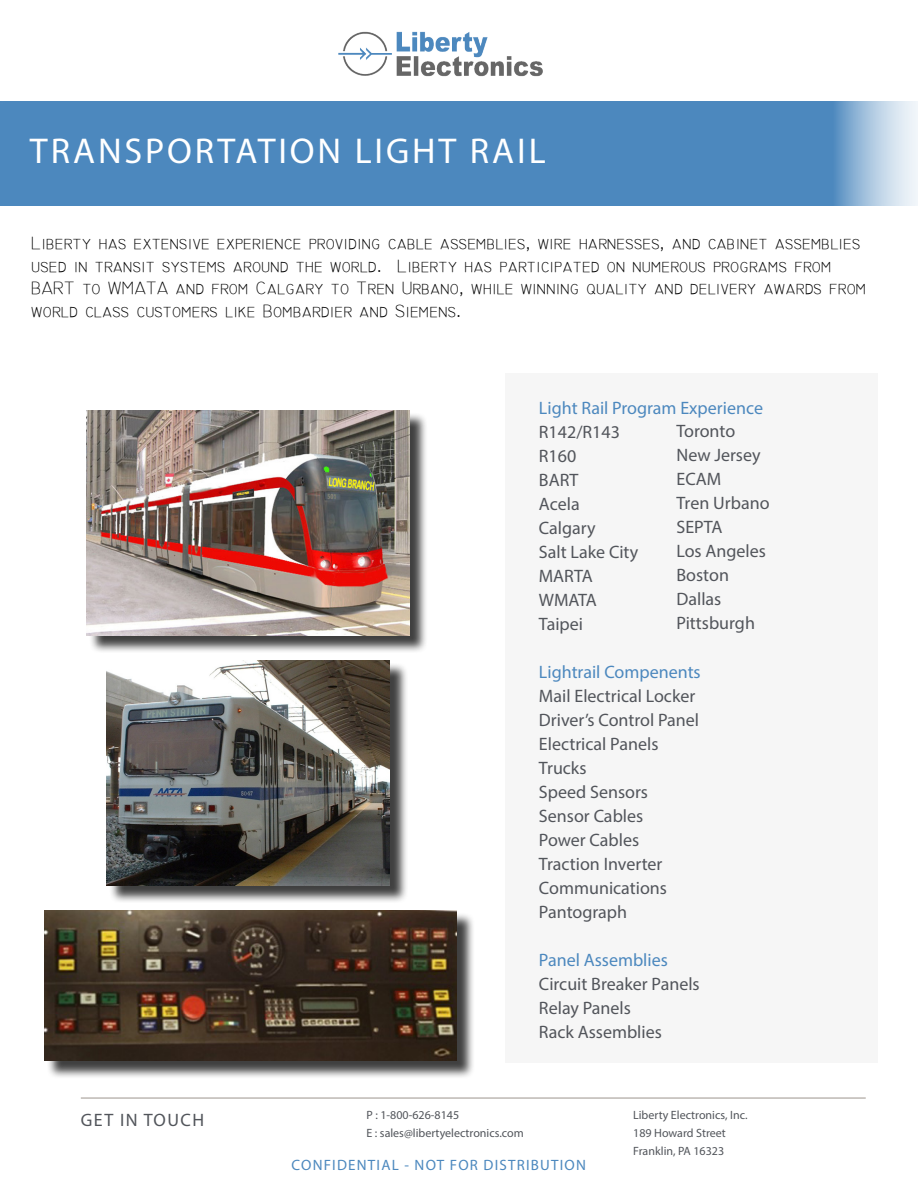
<style>
.page{position:relative;width:918px;height:1188px;background:#fff}
.page>*{position:absolute;margin:0;border:0;box-sizing:border-box;transform-origin:0 0}
.t1{font:36px "Myriad Pro";letter-spacing:.08em;color:#fff}
.t2{font:18px/24px "Myriad Pro";color:#52555b}
.t3{font:18px/22.5px "Technic Lite";color:#000}
.t4{font:18px "Myriad Pro";color:#4c88be}
.t5{font:18px "Myriad Pro";letter-spacing:.08em;color:#52555b}
.t6{font:15px "Myriad Pro";letter-spacing:.08em;color:#4c88be}
.t7{font:12px/18px "Myriad Pro";color:#52555b}
</style>
<div class="page">
<div style="left:0;top:101px;width:918px;height:105px;background:#4c88be"></div>
<hr style="left:81px;top:1098px;width:785px;height:1px;background:#9c958d">
<img style="left:338px;top:31px;width:205px;height:46px">
<div style="left:505px;top:374px;width:373px;height:689px;background:#f6f6f6"></div>
<div style="left:47px;top:912px;width:428px;height:167px;background:#000;opacity:.75"></div>
<img style="left:44px;top:910px;width:413px;height:150px">
<div style="left:89px;top:413px;width:339px;height:241px;background:#000;opacity:.75"></div>
<img style="left:86px;top:410px;width:323px;height:225px">
<div style="left:109px;top:663px;width:299px;height:241px;background:#000;opacity:.75"></div>
<img style="left:107px;top:660px;width:283px;height:225px">
<h1 class="t1" style="left:30px;top:128px;width:517px">TRANSPORTATION LIGHT RAIL</h1>
<p class="t3" style="left:31px;top:231px;width:837px">Liberty has extensive experience providing cable assemblies, wire harnesses, and cabinet assemblies used in transit systems around the world. Liberty has participated on numerous programs from BART to WMATA and from Calgary to Tren Urbano, while winning quality and delivery awards from world class customers like Bombardier and Siemens.</p>
<p class="t4" style="left:539px;top:397px;width:226px">Light Rail Program Experience</p>
<p class="t2" style="left:539px;top:420px;width:101px">R142/R143<br>R160<br>BART<br>Acela<br>Calgary<br>Salt Lake City<br>MARTA<br>WMATA<br>Taipei</p>
<p class="t4" style="left:539px;top:661px;width:163px">Lightrail Compenents</p>
<p class="t2" style="left:539px;top:684px;width:162px">Mail Electrical Locker<br>Driver’s Control Panel<br>Electrical Panels<br>Trucks<br>Speed Sensors<br>Sensor Cables<br>Power Cables<br>Traction Inverter<br>Communications<br>Pantograph</p>
<p class="t4" style="left:539px;top:949px;width:130px">Panel Assemblies</p>
<p class="t2" style="left:539px;top:972px;width:162px">Circuit Breaker Panels<br>Relay Panels<br>Rack Assemblies</p>
<p class="t2" style="left:676px;top:418px;width:95px">Toronto<br>New Jersey<br>ECAM<br>Tren Urbano<br>SEPTA<br>Los Angeles<br>Boston<br>Dallas<br>Pittsburgh</p>
<p class="t5" style="left:81px;top:1109px;width:125px">GET IN TOUCH</p>
<p class="t7" style="left:633px;top:1106px;width:116px">Liberty Electronics, Inc.<br>189 Howard Street<br>Franklin, PA 16323</p>
<p class="t6" style="left:292px;top:1156px;width:296px">CONFIDENTIAL - NOT FOR DISTRIBUTION</p>
<p class="t7" style="left:366px;top:1106px;width:159px">P : 1-800-626-8145<br>E : sales@libertyelectronics.com</p>
</div>
